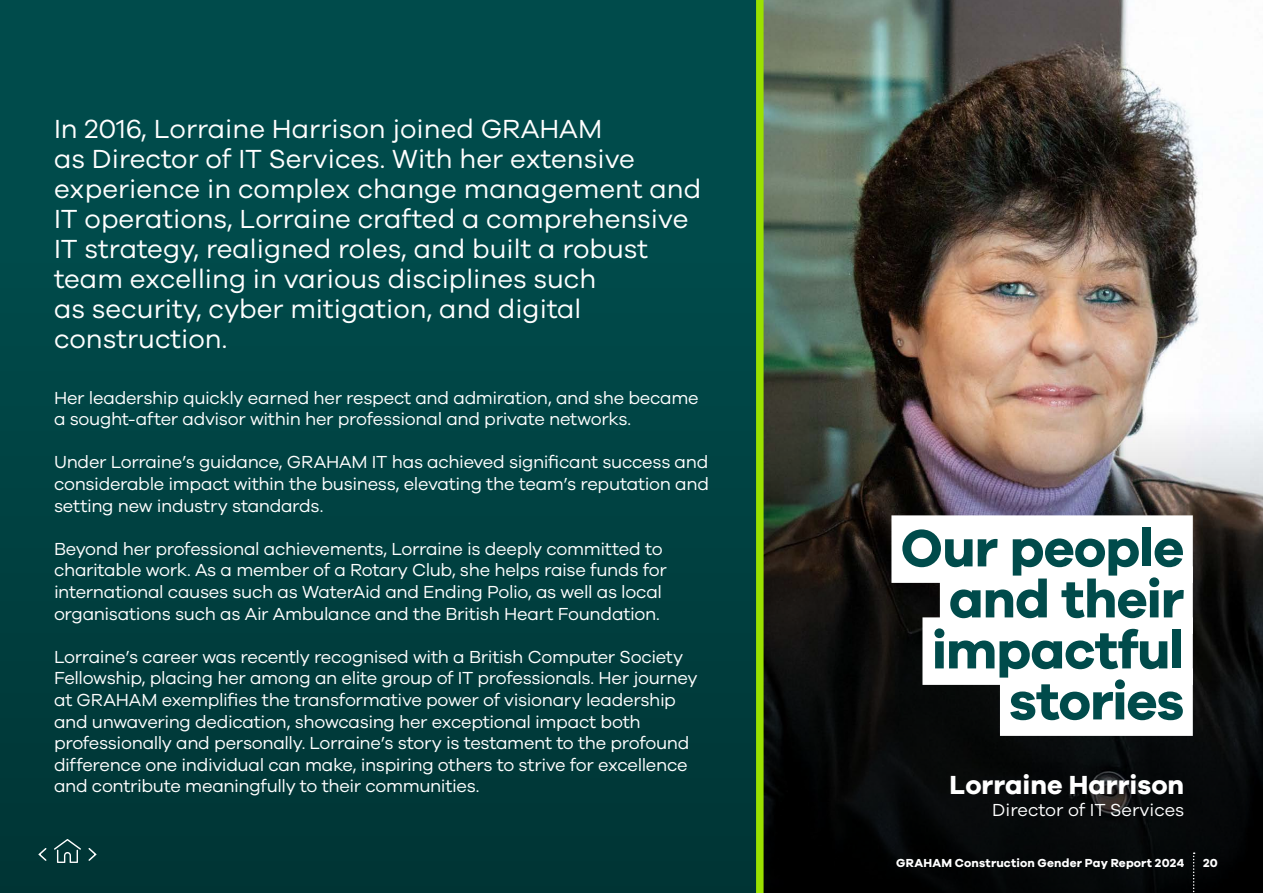
<style>
.page{position:relative;width:1263px;height:893px;background:#fff}
.page>*{position:absolute;margin:0;border:0;box-sizing:border-box;transform-origin:0 0}
.t1{font:700 54px/51px "Galano Grotesque";letter-spacing:-.02em;color:#004b4b;text-align:right}
.Intro{font:27px/30px "Galano Grotesque";color:#fff}
.t2{font:700 27px "Galano Grotesque";color:#fff}
.Bodycopy{font:18px/21.6px "Galano Grotesque";letter-spacing:-.02em;color:#fff}
.Bodycopy-2{font:18px "Galano Grotesque";color:#fff}
.t3{font:700 12px "Galano Grotesque";letter-spacing:.015em;color:#fff}
</style>
<div class="page">
<div style="left:0;top:0;width:760px;height:893px;background:linear-gradient(to right,#004343,#004343)"></div>
<img style="left:763px;top:0;width:500px;height:893px">
<div style="left:756px;top:0;width:7px;height:893px;background:#9be100"></div>
<svg style="left:1193px;top:852px;width:2px;height:41px"></svg>
<svg style="left:54px;top:839px;width:27px;height:24px"></svg>
<svg style="left:37px;top:846px;width:11px;height:16px"></svg>
<svg style="left:87px;top:846px;width:11px;height:16px"></svg>
<div style="left:891px;top:515px;width:302px;height:68px;background:#fff"></div>
<div style="left:940px;top:566px;width:253px;height:68px;background:#fff"></div>
<div style="left:922px;top:617px;width:271px;height:68px;background:#fff"></div>
<div style="left:1000px;top:668px;width:193px;height:68px;background:#fff"></div>
<h2 class="Intro" style="left:54px;top:113px;width:649px">In 2016, Lorraine Harrison joined GRAHAM<br>as Director of IT Services. With her extensive experience in complex change management and IT operations, Lorraine crafted a comprehensive IT strategy, realigned roles, and built a robust team excelling in various disciplines such<br>as security, cyber mitigation, and digital construction.</h2>
<p class="Bodycopy" style="left:54px;top:386px;width:646px">Her leadership quickly earned her respect and admiration, and she became a sought-after advisor within her professional and private networks.</p>
<p class="Bodycopy" style="left:54px;top:451px;width:656px;text-align:justify">Under Lorraine’s guidance, GRAHAM IT has achieved significant success and considerable impact within the business, elevating the team’s reputation and setting new industry standards.</p>
<p class="Bodycopy" style="left:54px;top:537px;width:614px">Beyond her professional achievements, Lorraine is deeply committed to charitable work. As a member of a Rotary Club, she helps raise funds for international causes such as WaterAid and Ending Polio, as well as local organisations such as Air Ambulance and the British Heart Foundation.</p>
<p class="Bodycopy" style="left:54px;top:645px;width:645px">Lorraine’s career was recently recognised with a British Computer Society Fellowship, placing her among an elite group of IT professionals. Her journey at GRAHAM exemplifies the transformative power of visionary leadership and unwavering dedication, showcasing her exceptional impact both professionally and personally. Lorraine’s story is testament to the profound difference one individual can make, inspiring others to strive for excellence and contribute meaningfully to their communities.</p>
<h1 class="t1" style="left:900px;top:521px;width:285px">Our people and their impactful stories</h1>
<p class="t2" style="left:949px;top:768px;width:236px">Lorraine Harrison</p>
<p class="Bodycopy-2" style="left:992px;top:799px;width:194px">Director of IT Services</p>
<p class="t3" style="left:896px;top:855px;width:290px">GRAHAM Construction Gender Pay Report 2024</p>
<p class="t3" style="left:1203px;top:855px;width:16px">20</p>
</div>
